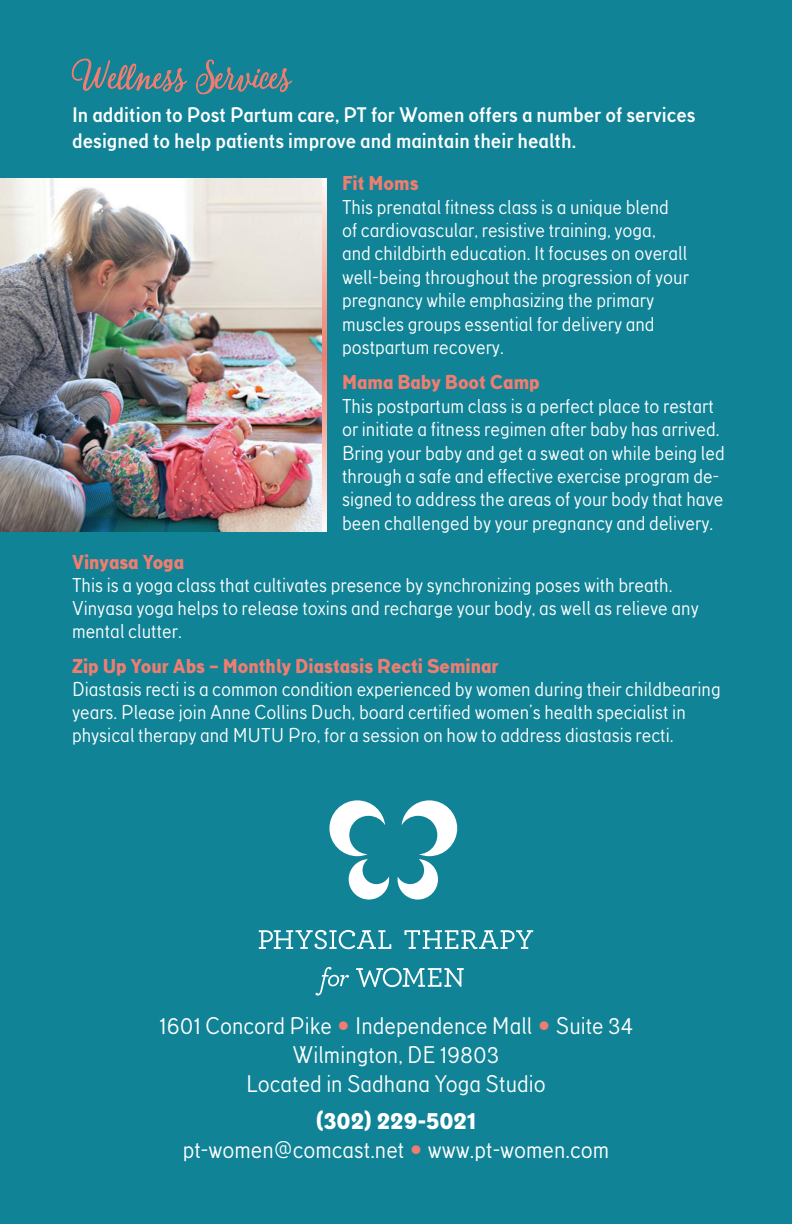
<style>
.page{position:relative;width:792px;height:1224px;background:#108396}
.page>*{position:absolute;margin:0;border:0;box-sizing:border-box;transform-origin:0 0}
.t1{font:52px "Fabulous";color:#ef7d70}
.t2{font:24px/28.8px "TT Corals";color:#fff;text-align:center}
.t3{font:700 21px/26px "TT Corals";color:#fff}
.t4{font:20px/23.4px "TT Corals";color:#fff}
.t5{font:800 20px "TT Corals";color:#ef7d70}
.s1{font-family:"European Pi Three";font-size:22px;color:#ef7d70}
.s2{font-weight:800}
</style>
<div class="page">
<svg style="left:259px;top:930px;width:132px;height:19px"></svg>
<svg style="left:405px;top:930px;width:128px;height:19px"></svg>
<svg style="left:329px;top:800px;width:60px;height:100px"></svg>
<svg style="left:398px;top:800px;width:59px;height:100px"></svg>
<svg style="left:356px;top:968px;width:108px;height:19px"></svg>
<svg style="left:315px;top:967px;width:34px;height:29px"></svg>
<svg style="left:71px;top:58px;width:222px;height:37px"></svg>
<img style="left:0;top:178px;width:323px;height:354px">
<svg style="left:323px;top:178px;width:4px;height:354px"></svg>
<h1 class="t1" style="left:72px;top:51px;width:219px">Wellness Services</h1>
<p class="t3" style="left:72px;top:102px;width:625px">In addition to Post Partum care, PT for Women offers a number of services designed to help patients improve and maintain their health.</p>
<p class="t5" style="left:342px;top:171px;width:78px">Fit Moms</p>
<p class="t4" style="left:342px;top:195px;width:348px">This prenatal fitness class is a unique blend of cardiovascular, resistive training, yoga, and childbirth education. It focuses on overall well-being throughout the progression of your pregnancy while emphasizing the primary muscles groups essential for delivery and postpartum recovery.</p>
<p class="t5" style="left:342px;top:370px;width:199px">Mama Baby Boot Camp</p>
<p class="t4" style="left:342px;top:394px;width:384px">This postpartum class is a perfect place to restart or initiate a fitness regimen after baby has arrived.<br>Bring your baby and get a sweat on while being led through a safe and effective exercise program de&shy;signed to address the areas of your body that have been challenged by your pregnancy and delivery.</p>
<p class="t5" style="left:72px;top:550px;width:114px">Vinyasa Yoga</p>
<p class="t4" style="left:72px;top:573px;width:628px">This is a yoga class that cultivates presence by synchronizing poses with breath.<br>Vinyasa yoga helps to release toxins and recharge your body, as well as relieve any mental clutter.</p>
<p class="t5" style="left:72px;top:654px;width:428px">Zip Up Your Abs – Monthly Diastasis Recti Seminar</p>
<p class="t4" style="left:72px;top:677px;width:650px">Diastasis recti is a common condition experienced by women during their childbearing years. Please join Anne Collins Duch, board certified women’s health specialist in physical therapy and MUTU Pro, for a session on how to address diastasis recti.</p>
<p class="t2" style="left:159px;top:1011px;width:475px">1601 Concord Pike <span class="s1">O</span> Independence Mall <span class="s1">O</span> Suite 34<br>Wilmington, DE 19803<br>Located in Sadhana Yoga Studio</p>
<p class="t2" style="left:183px;top:1106px;width:428px"><span class="s2">(302) 229-5021<br></span>pt-women@comcast.net <span class="s1">O</span> www.pt-women.com</p>
</div>
